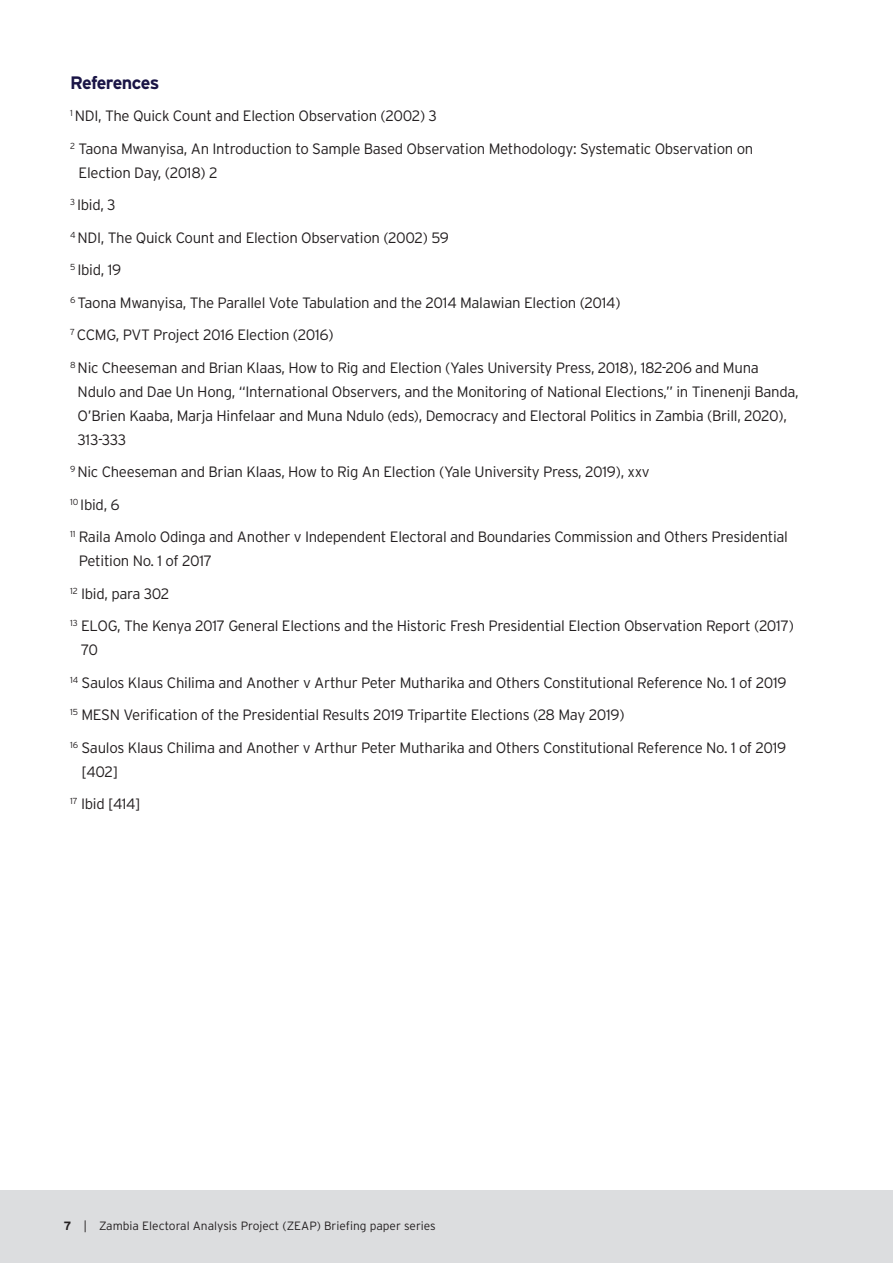
<style>
.page{position:relative;width:893px;height:1263px;background:#fff}
.page>*{position:absolute;margin:0;border:0;box-sizing:border-box;transform-origin:0 0}
.t1{font:700 18px "Interstate";letter-spacing:-.04em;color:#1a1546}
.t2{font:300 15px/32.5px "Interstate";letter-spacing:-.02em;color:#231f20}
.t3{font:300 12px "Interstate";color:#231f20}
.s1{font-weight:700}
</style>
<div class="page">
<div style="left:0;top:1191px;width:893px;height:72px;background:#dcdddf"></div>
<p class="t1" style="left:70px;top:72px;width:91px">References</p>
<p class="t2" style="left:70px;top:100px;width:685px"><sup>1</sup> NDI, The Quick Count and Election Observation (2002) 3<br><sup>2</sup> Taona Mwanyisa, An Introduction to Sample Based Observation Methodology: Systematic Observation on</p>
<p class="t2" style="left:70px;top:156px;width:690px;text-indent:8px">Election Day, (2018) 2<br><sup>3</sup> Ibid, 3<br><sup>4</sup> NDI, The Quick Count and Election Observation (2002) 59<br><sup>5</sup> Ibid, 19<br><sup>6</sup> Taona Mwanyisa, The Parallel Vote Tabulation and the 2014 Malawian Election (2014)<br><sup>7</sup> CCMG, PVT Project 2016 Election (2016)<br><sup>8</sup> Nic Cheeseman and Brian Klaas, How to Rig and Election (Yales University Press, 2018), 182-206 and Muna</p>
<p class="t2" style="left:78px;top:379px;width:723px;line-height:24px">Ndulo and Dae Un Hong, “International Observers, and the Monitoring of National Elections,” in Tinenenji Banda,<br>O’Brien Kaaba, Marja Hinfelaar and Muna Ndulo (eds), Democracy and Electoral Politics in Zambia (Brill, 2020),<br>313-333</p>
<p class="t2" style="left:70px;top:456px;width:719px"><sup>9</sup> Nic Cheeseman and Brian Klaas, How to Rig An Election (Yale University Press, 2019), xxv<br><sup>10</sup> Ibid, 6<br><sup>11</sup> Raila Amolo Odinga and Another v Independent Electoral and Boundaries Commission and Others Presidential</p>
<p class="t2" style="left:70px;top:545px;width:725px;text-indent:9px">Petition No. 1 of 2017<br><sup>12</sup> Ibid, para 302<br><sup>13</sup> ELOG, The Kenya 2017 General Elections and the Historic Fresh Presidential Election Observation Report (2017)</p>
<p class="t2" style="left:70px;top:634px;width:718px;text-indent:11px">70<br><sup>14</sup> Saulos Klaus Chilima and Another v Arthur Peter Mutharika and Others Constitutional Reference No. 1 of 2019<br><sup>15</sup> MESN Verification of the Presidential Results 2019 Tripartite Elections (28 May 2019)<br><sup>16</sup> Saulos Klaus Chilima and Another v Arthur Peter Mutharika and Others Constitutional Reference No. 1 of 2019</p>
<p class="t2" style="left:70px;top:755px;width:72px;text-indent:11px">[402]<br><sup>17</sup> Ibid [414]</p>
<p class="t3" style="left:64px;top:1219px;width:374px"><span class="s1">7</span> | Zambia Electoral Analysis Project (ZEAP) Briefing paper series</p>
</div>
